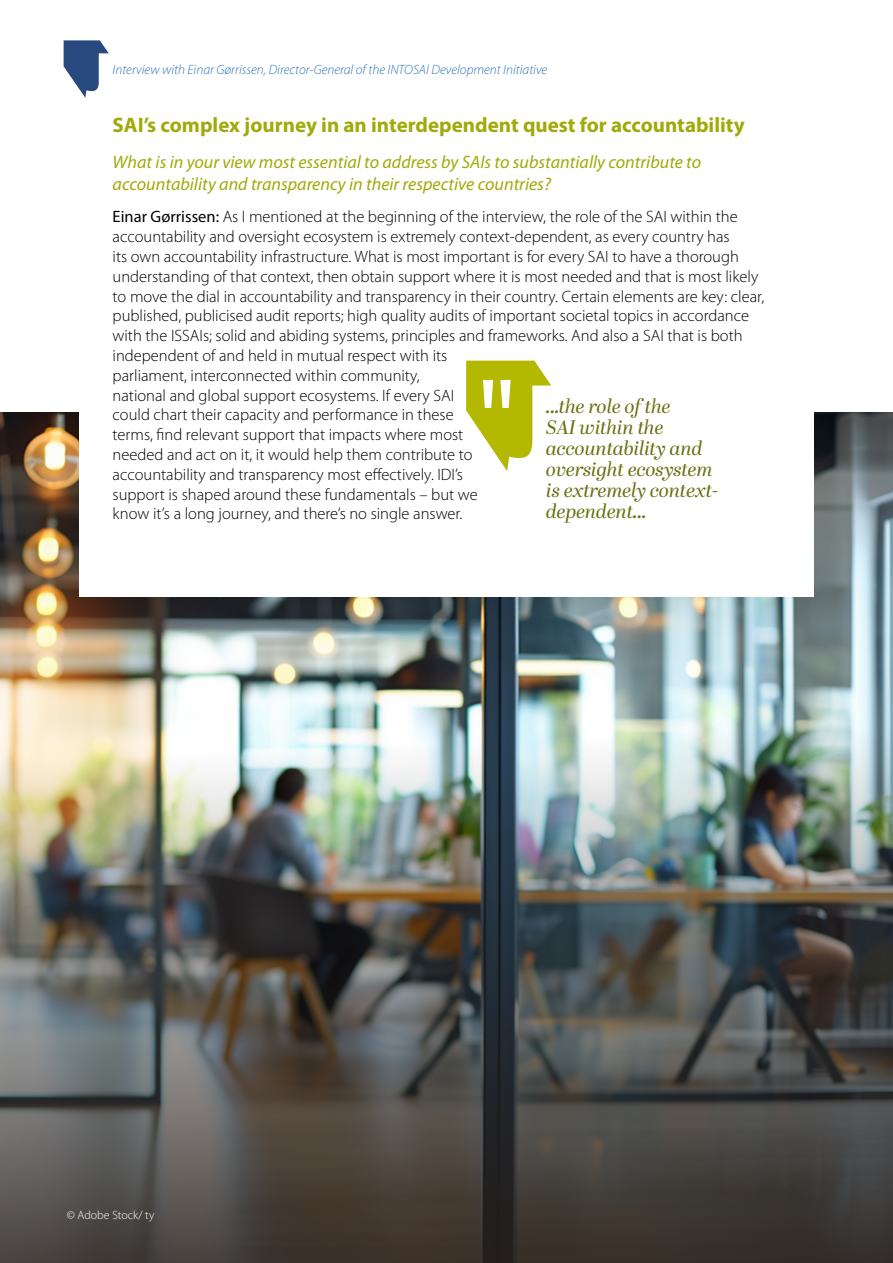
<style>
.page{position:relative;width:893px;height:1263px;background:#fff}
.page>*{position:absolute;margin:0;border:0;box-sizing:border-box;transform-origin:0 0}
.t1{font:117px "Myriad Pro";color:#fff}
.t2{font:700 21px "Myriad Pro";color:#a0aa0a}
.t3{font:italic 19.5px/21px "Abril Display";color:#677010}
.t4{font:italic 18px/21.6px "Myriad Pro";color:#a0aa0a}
.t5{font:300 16.5px/19.8px "Myriad Pro";color:#000}
.t6{font:italic 300 13.5px "Myriad Pro";color:#2e74ba}
.t7{font:300 12px "Myriad Pro";color:#fff}
.s1{font-weight:400}
</style>
<div class="page">
<svg style="left:64px;top:40px;width:45px;height:58px"></svg>
<img style="left:0;top:412px;width:893px;height:102px">
<img style="left:0;top:514px;width:893px;height:749px">
<div style="left:79px;top:282px;width:735px;height:314px;background:#fff"></div>
<svg style="left:466px;top:361px;width:85px;height:110px"></svg>
<p class="t6" style="left:113px;top:62px;width:436px">Interview with Einar Gørrissen, Director-General of the INTOSAI Development Initiative</p>
<p class="t2" style="left:113px;top:111px;width:634px">SAI’s complex journey in an interdependent quest for accountability</p>
<p class="t4" style="left:113px;top:151px;width:590px">What is in your view most essential to address by SAIs to substantially contribute to accountability and transparency in their respective countries?</p>
<p class="t5" style="left:113px;top:207px;width:653px"><span class="s1">Einar Gørrissen:</span> As I mentioned at the beginning of the interview, the role of the SAI within the accountability and oversight ecosystem is extremely context-dependent, as every country has<br>its own accountability infrastructure. What is most important is for every SAI to have a thorough understanding of that context, then obtain support where it is most needed and that is most likely to move the dial in accountability and transparency in their country. Certain elements are key: clear, published, publicised audit reports; high quality audits of important societal topics in accordance with the ISSAIs; solid and abiding systems, principles and frameworks. And also a SAI that is both independent of and held in mutual respect with its<br>parliament, interconnected within community,<br>national and global support ecosystems. If every SAI<br>could chart their capacity and performance in these<br>terms, find relevant support that impacts where most<br>needed and act on it, it would help them contribute to<br>accountability and transparency most effectively. IDI’s<br>support is shaped around these fundamentals – but we<br>know it’s a long journey, and there’s no single answer.</p>
<h1 class="t1" style="left:477px;top:349px;width:41px">"</h1>
<p class="t3" style="left:546px;top:396px;width:174px">...the role of the<br>SAI within the accountability and oversight ecosystem is extremely context&shy;dependent...</p>
<p class="t7" style="left:67px;top:1209px;width:89px">© Adobe Stock/ ty</p>
</div>
